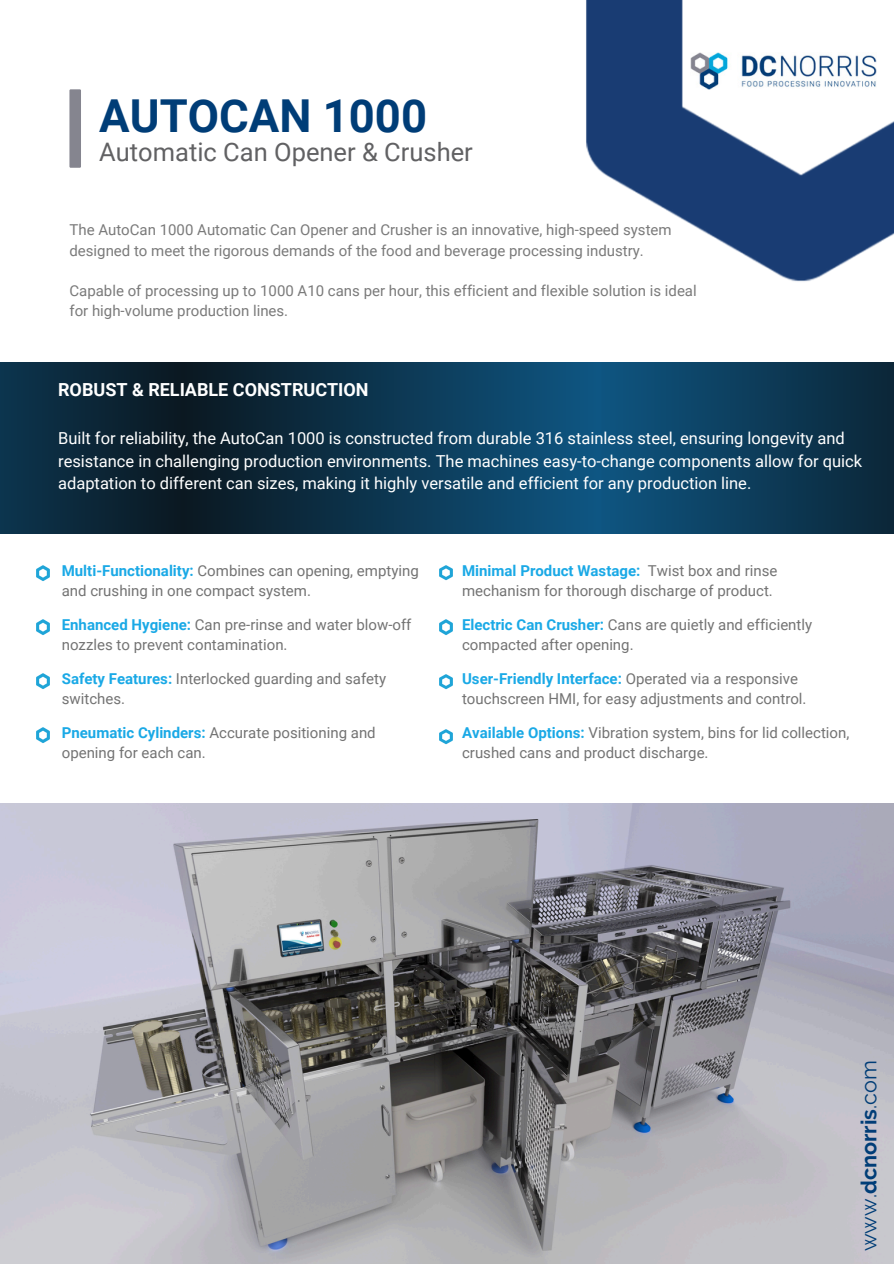
<style>
.page{position:relative;width:894px;height:1264px;background:#fff}
.page>*{position:absolute;margin:0;border:0;box-sizing:border-box;transform-origin:0 0}
.t1{font:700 45.45px "Roboto";color:#003d77}
.t2{font:25.5px "Roboto";color:#616163}
.t3{font:21.6px "Raleway";color:#003d77}
.t4{font:700 18px "Roboto";color:#fff}
.t5{font:16.5px/22.5px "Roboto";color:#fff}
.t6{font:15px/20.2px "Roboto";color:#737373}
.t7{font:15px/20.2px "Roboto";color:#7a7a7a}
.t8{font:700 15px "Roboto";color:#1aa9e6}
.s1{font-weight:700;color:#1aa9e6}
.s2{font-weight:400;color:#737373}
.s3{font-weight:700}
</style>
<div class="page">
<div style="left:70px;top:89px;width:11px;height:79px;background:#85858f"></div>
<img style="left:0;top:803px;width:892px;height:459px">
<img style="left:586px;top:0;width:307px;height:282px">
<img style="left:690px;top:52px;width:186px;height:37px">
<div style="left:0;top:363px;width:184px;height:394px;background:linear-gradient(to right,#0c354f,#0b1821)"></div>
<div style="left:589px;top:363px;width:304px;height:394px;background:linear-gradient(to right,#0e5784,#0c2738)"></div>
<div style="left:181px;top:363px;width:419px;height:417px;background:linear-gradient(to right,#0b1821,#0e5683)"></div>
<div style="left:0;top:534px;width:893px;height:268px;background:#fff"></div>
<img style="left:36px;top:565px;width:14px;height:16px">
<img style="left:36px;top:619px;width:14px;height:16px">
<img style="left:36px;top:673px;width:14px;height:16px">
<img style="left:36px;top:727px;width:14px;height:16px">
<img style="left:439px;top:565px;width:14px;height:16px">
<img style="left:439px;top:619px;width:14px;height:16px">
<img style="left:439px;top:674px;width:14px;height:15px">
<img style="left:439px;top:729px;width:14px;height:15px">
<h1 class="t1" style="left:99px;top:89px;width:329px">AUTOCAN 1000</h1>
<h2 class="t2" style="left:99px;top:137px;width:375px">Automatic Can Opener &amp; Crusher</h2>
<p class="t7" style="left:69px;top:220px;width:603px">The AutoCan 1000 Automatic Can Opener and Crusher is an innovative, high-speed system designed to meet the rigorous demands of the food and beverage processing industry.</p>
<p class="t7" style="left:69px;top:281px;width:628px">Capable of processing up to 1000 A10 cans per hour, this efficient and flexible solution is ideal for high-volume production lines.</p>
<p class="t4" style="left:58px;top:379px;width:312px">ROBUST &amp; RELIABLE CONSTRUCTION</p>
<p class="t5" style="left:58px;top:427px;width:805px">Built for reliability, the AutoCan 1000 is constructed from durable 316 stainless steel, ensuring longevity and resistance in challenging production environments. The machines easy-to-change components allow for quick adaptation to different can sizes, making it highly versatile and efficient for any production line.</p>
<p class="t6" style="left:62px;top:560px;width:358px"><span class="s1">Multi-Functionality:</span> Combines can opening, emptying and crushing in one compact system.</p>
<p class="t6" style="left:62px;top:614px;width:351px"><span class="s1">Enhanced Hygiene:</span> Can pre-rinse and water blow-off nozzles to prevent contamination.</p>
<p class="t6" style="left:62px;top:668px;width:326px"><span class="s1">Safety Features:</span> Interlocked guarding and safety switches.</p>
<p class="t6" style="left:62px;top:722px;width:315px"><span class="s1">Pneumatic Cylinders:</span> Accurate positioning and opening for each can.</p>
<p class="t8" style="left:462px;top:562px;width:317px">Minimal Product Wastage: <span class="s2">Twist box and rinse</span></p>
<p class="t6" style="left:462px;top:581px;width:312px">mechanism for thorough discharge of product.</p>
<p class="t6" style="left:462px;top:614px;width:351px"><span class="s1">Electric Can Crusher:</span> Cans are quietly and efficiently</p>
<p class="t6" style="left:462px;top:635px;width:173px">compacted after opening.</p>
<p class="t8" style="left:462px;top:670px;width:337px">User-Friendly Interface: <span class="s2">Operated via a responsive</span></p>
<p class="t6" style="left:462px;top:689px;width:346px">touchscreen HMI, for easy adjustments and control.</p>
<p class="t6" style="left:462px;top:722px;width:388px"><span class="s1">Available Options:</span> Vibration system, bins for lid collection, crushed cans and product discharge.</p>
<p class="t3" style="left:855px;top:1250px;width:192px;rotate:-90deg">www.<span class="s3">dcnorris</span>.com</p>
</div>
